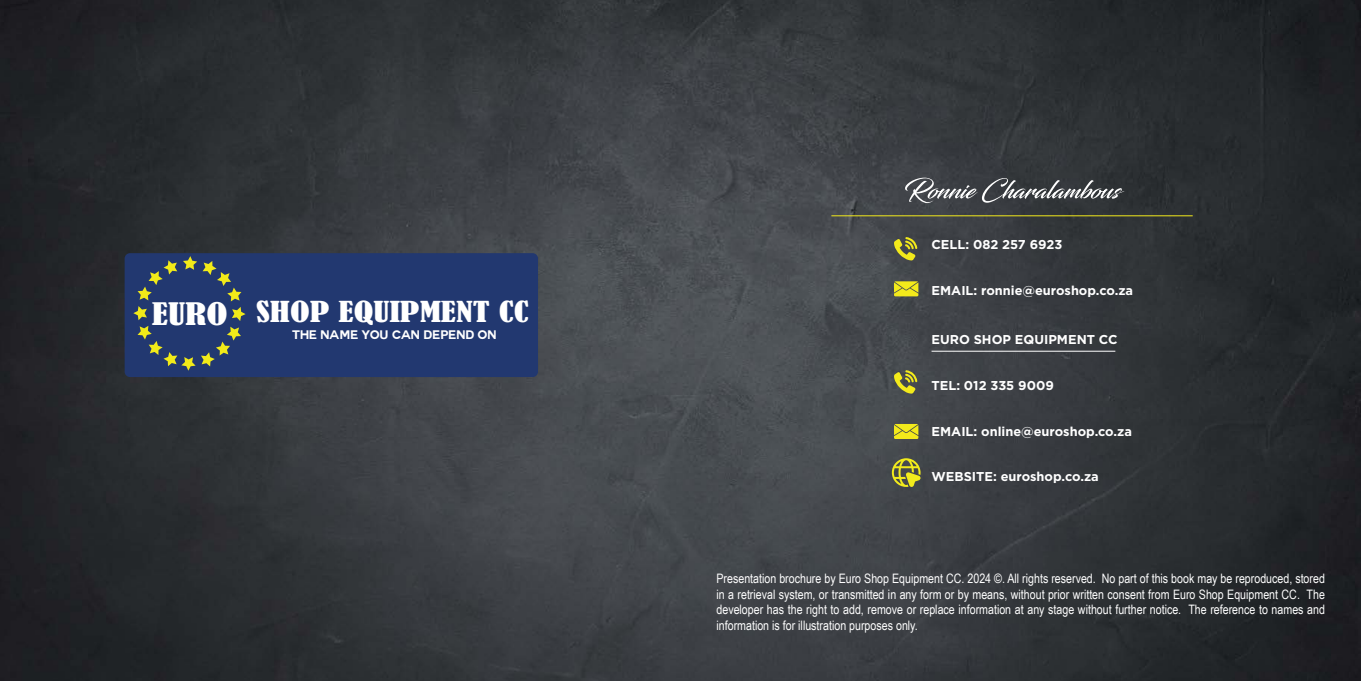
<style>
.page{position:relative;width:1361px;height:681px;background:#fff}
.page>*{position:absolute;margin:0;border:0;box-sizing:border-box;transform-origin:0 0}
.t1{font:condensed 27.1px "Bernard";color:#fff;scale:1.35 1}
.t2{font:13px/15.6px "Arial Narrow";color:#fff;text-align:justify}
.t3{font:700 12.8px "Gotham";color:#fff}
.t4{font:700 12.1px "Couture";color:#fff}
.s1{font-size:29.1px}
</style>
<div class="page">
<img style="left:0;top:0;width:1361px;height:680px">
<div style="left:125px;top:253px;width:413px;height:124px;background:#223870;border-radius:5px"></div>
<svg style="left:133px;top:256px;width:113px;height:114px"></svg>
<svg style="left:894px;top:281px;width:24px;height:15px"></svg>
<svg style="left:894px;top:424px;width:24px;height:15px"></svg>
<svg style="left:894px;top:237px;width:23px;height:23px"></svg>
<svg style="left:894px;top:370px;width:23px;height:23px"></svg>
<hr style="left:831px;top:215px;width:361px;height:1px;background:#f3ea1b">
<hr style="left:931px;top:350px;width:184px;height:1px;background:#fff">
<svg style="left:905px;top:177px;width:219px;height:26px;background:#5c5f62"></svg>
<svg style="left:892px;top:458px;width:28px;height:28px"></svg>
<h1 class="t1" style="left:152px;top:296px;width:280px"><span class="s1">EURO</span> SHOP EQUIPMENT CC</h1>
<p class="t4" style="left:292px;top:329px;width:206px">THE NAME YOU CAN DEPEND ON</p>
<p class="t3" style="left:931px;top:236px;width:132px">CELL: 082 257 6923</p>
<p class="t3" style="left:931px;top:282px;width:203px">EMAIL: ronnie@euroshop.co.za</p>
<p class="t3" style="left:931px;top:331px;width:187px">EURO SHOP EQUIPMENT CC</p>
<p class="t3" style="left:931px;top:377px;width:124px">TEL: 012 335 9009</p>
<p class="t3" style="left:931px;top:422px;width:202px">EMAIL: online@euroshop.co.za</p>
<p class="t3" style="left:931px;top:468px;width:169px">WEBSITE: euroshop.co.za</p>
<p class="t2" style="left:716px;top:570px;width:610px">Presentation brochure by Euro Shop Equipment CC. 2024 ©. All rights reserved. No part of this book may be reproduced, stored in a retrieval system, or transmitted in any form or by means, without prior written consent from Euro Shop Equipment CC. The developer has the right to add, remove or replace information at any stage without further notice. The reference to names and information is for illustration purposes only.</p>
</div>
